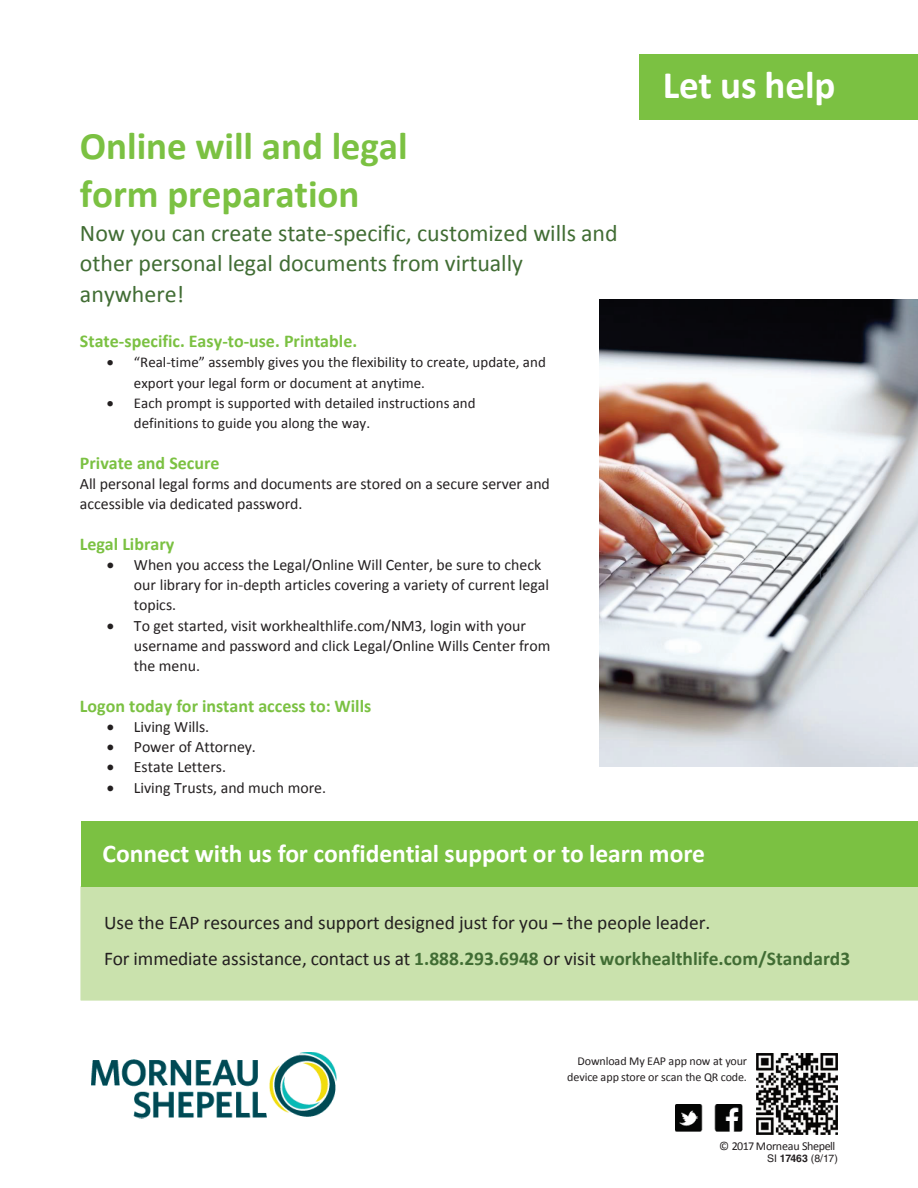
<style>
.page{position:relative;width:918px;height:1188px;background:#fff}
.page>*{position:absolute;margin:0;border:0;box-sizing:border-box;transform-origin:0 0}
.t1{font:700 39px/47.7px "Calibri";color:#7bc142}
.t2{font:700 39px "Calibri";color:#fff}
.t3{font:700 25.5px "Calibri";color:#fff}
.t4{font:24px/30.2px "Calibri";color:#416d34}
.t5{font:19.5px/36.8px "Calibri";color:#231f20}
.t6{font:700 18px "Calibri";color:#7bc142}
.t7{font:15.9px/20.2px "Calibri";color:#231f20}
.t8{font:15px/20.2px "Calibri";color:#231f20}
.t9{font:12px/16.4px "Calibri";letter-spacing:-.02em;color:#231f20;text-align:right}
.t10{font:10.5px "Helvetica LT Std";color:#231f20}
.s1{font-weight:700;color:#416d34}
.s2{font-weight:700}
</style>
<div class="page">
<img style="left:756px;top:1053px;width:81px;height:81px">
<div style="left:640px;top:54px;width:278px;height:66px;background:#7bc142"></div>
<div style="left:81px;top:886px;width:837px;height:114px;background:#cae2ad"></div>
<div style="left:80px;top:886px;width:838px;height:115px;border:1px solid #cae2ad"></div>
<div style="left:81px;top:821px;width:837px;height:66px;background:#7bc142"></div>
<img style="left:91px;top:1052px;width:245px;height:66px">
<img style="left:675px;top:1105px;width:68px;height:27px">
<img style="left:599px;top:299px;width:319px;height:468px">
<h1 class="t1" style="left:80px;top:122px;width:329px">Online will and legal form preparation</h1>
<h3 class="t4" style="left:80px;top:218px;width:539px">Now you can create state-specific, customized wills and other personal legal documents from virtually anywhere!</h3>
<p class="t6" style="left:80px;top:330px;width:279px">State-specific. Easy-to-use. Printable.</p>
<p class="t8" style="left:134px;top:352px;width:413px">“Real-time” assembly gives you the flexibility to create, update, and export your legal form or document at anytime.<br>Each prompt is supported with detailed instructions and<br>definitions to guide you along the way.</p>
<p class="t6" style="left:80px;top:451px;width:141px">Private and Secure</p>
<p class="t7" style="left:80px;top:473px;width:472px">All personal legal forms and documents are stored on a secure server and accessible via dedicated password.</p>
<p class="t6" style="left:80px;top:532px;width:96px">Legal Library</p>
<p class="t7" style="left:134px;top:554px;width:418px">When you access the Legal/Online Will Center, be sure to check our library for in-depth articles covering a variety of current legal topics.<br>To get started, visit workhealthlife.com/NM3, login with your username and password and click Legal/Online Wills Center from the menu.</p>
<p class="t6" style="left:80px;top:694px;width:293px">Logon today for instant access to: Wills</p>
<p class="t7" style="left:134px;top:716px;width:194px">Living Wills.<br>Power of Attorney.<br>Estate Letters.<br>Living Trusts, and much more.</p>
<h1 class="t2" style="left:663px;top:61px;width:174px">Let us help</h1>
<h2 class="t3" style="left:103px;top:837px;width:604px">Connect with us for confidential support or to learn more</h2>
<p class="t5" style="left:104px;top:904px;width:748px">Use the EAP resources and support designed just for you – the people leader.<br>For immediate assistance, contact us at <span class="s1">1.888.293.6948</span> or visit <span class="s1">workhealthlife.com/Standard3</span></p>
<p class="t9" style="left:567px;top:1053px;width:181px">Download My EAP app now at your device app store or scan the QR code.</p>
<p class="t9" style="left:719px;top:1138px;width:118px">© 2017 Morneau Shepell</p>
<p class="t10" style="left:767px;top:1152px;width:72px">SI <span class="s2">17463</span> (8/17)</p>
</div>
